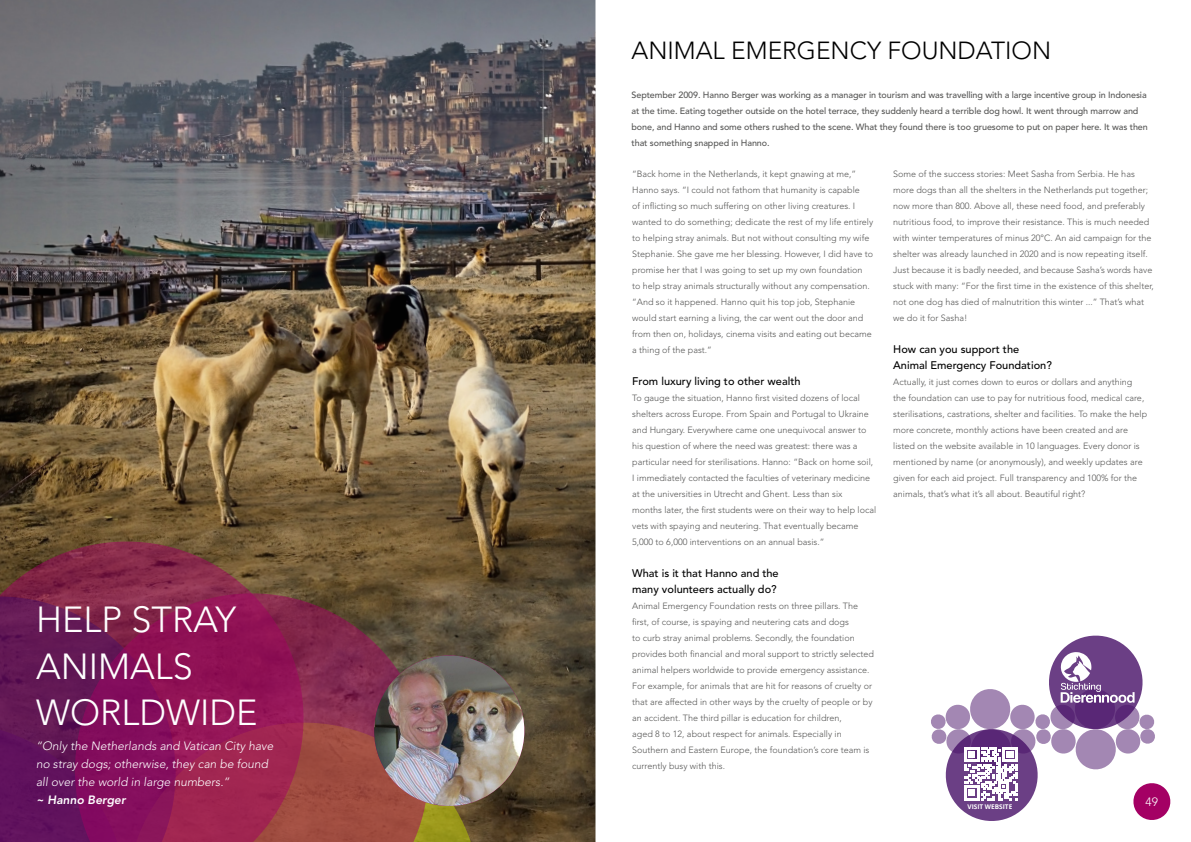
<style>
.page{position:relative;width:1191px;height:842px;background:#fff}
.page>*{position:absolute;margin:0;border:0;box-sizing:border-box;transform-origin:0 0}
.t1{font:300 36px/46px "Avenir LT Std";color:#fff}
.t2{font:300 24.6px "Avenir LT Std";color:#000}
.t3{font:300 12px/18px "Avenir LT Std";color:#fff}
.t4{font:800 12px "Avenir LT Std";color:#fff}
.t5{font:500 11px/16px "Avenir LT Std";color:#000}
.t6{font:300 9px/16px "Avenir LT Std";color:#575756}
.t7{font:500 9px/16px "Avenir LT Std";letter-spacing:-.01em;color:#575756}
.t8{font:700 6.5px "Open Sans";color:#fff}
</style>
<div class="page">
<img style="left:0;top:0;width:595px;height:842px">
<svg style="left:429px;top:813px;width:51px;height:29px"></svg>
<svg style="left:0;top:541px;width:303px;height:55px;background:#793b3f"></svg>
<svg style="left:0;top:596px;width:75px;height:246px;background:#621657"></svg>
<svg style="left:75px;top:593px;width:354px;height:249px;background:#8b244f"></svg>
<svg style="left:367px;top:648px;width:165px;height:165px;background:#6d4939"></svg>
<img style="left:373px;top:656px;width:152px;height:151px">
<svg style="left:931px;top:635px;width:240px;height:186px"></svg>
<h2 class="t2" style="left:631px;top:36px;width:421px">ANIMAL EMERGENCY FOUNDATION</h2>
<p class="t7" style="left:631px;top:87px;width:518px">September 2009. Hanno Berger was working as a manager in tourism and was travelling with a large incentive group in Indonesia at the time. Eating together outside on the hotel terrace, they suddenly heard a terrible dog howl. It went through marrow and bone, and Hanno and some others rushed to the scene. What they found there is too gruesome to put on paper here. It was then that something snapped in Hanno.</p>
<p class="t6" style="left:893px;top:166px;width:262px">Some of the success stories: Meet Sasha from Serbia. He has more dogs than all the shelters in the Netherlands put together; now more than 800. Above all, these need food, and preferably nutritious food, to improve their resistance. This is much needed with winter temperatures of minus 20°C. An aid campaign for the shelter was already launched in 2020 and is now repeating itself.<br>Just because it is badly needed, and because Sasha’s words have stuck with many: “For the first time in the existence of this shelter, not one dog has died of malnutrition this winter ...” That’s what we do it for Sasha!</p>
<p class="t5" style="left:893px;top:341px;width:160px">How can you support the<br>Animal Emergency Foundation?</p>
<p class="t6" style="left:893px;top:374px;width:255px">Actually, it just comes down to euros or dollars and anything the foundation can use to pay for nutritious food, medical care, sterilisations, castrations, shelter and facilities. To make the help more concrete, monthly actions have been created and are listed on the website available in 10 languages. Every donor is mentioned by name (or anonymously), and weekly updates are given for each aid project. Full transparency and 100% for the animals, that’s what it’s all about. Beautiful right?</p>
<p class="t6" style="left:632px;top:166px;width:243px">“Back home in the Netherlands, it kept gnawing at me,” Hanno says. “I could not fathom that humanity is capable<br>of inflicting so much suffering on other living creatures. I wanted to do something; dedicate the rest of my life entirely to helping stray animals. But not without consulting my wife Stephanie. She gave me her blessing. However, I did have to promise her that I was going to set up my own foundation<br>to help stray animals structurally without any compensation. “And so it happened. Hanno quit his top job, Stephanie would start earning a living, the car went out the door and from then on, holidays, cinema visits and eating out became a thing of the past.”</p>
<p class="t5" style="left:632px;top:373px;width:170px">From luxury living to other wealth</p>
<p class="t6" style="left:632px;top:390px;width:245px">To gauge the situation, Hanno first visited dozens of local shelters across Europe. From Spain and Portugal to Ukraine and Hungary. Everywhere came one unequivocal answer to his question of where the need was greatest: there was a particular need for sterilisations. Hanno: “Back on home soil, I immediately contacted the faculties of veterinary medicine at the universities in Utrecht and Ghent. Less than six<br>months later, the first students were on their way to help local vets with spaying and neutering. That eventually became 5,000 to 6,000 interventions on an annual basis.”</p>
<p class="t5" style="left:632px;top:565px;width:148px">What is it that Hanno and the many volunteers actually do?</p>
<p class="t6" style="left:632px;top:598px;width:243px">Animal Emergency Foundation rests on three pillars. The first, of course, is spaying and neutering cats and dogs<br>to curb stray animal problems. Secondly, the foundation provides both financial and moral support to strictly selected animal helpers worldwide to provide emergency assistance.<br>For example, for animals that are hit for reasons of cruelty or that are affected in other ways by the cruelty of people or by an accident. The third pillar is education for children,<br>aged 8 to 12, about respect for animals. Especially in Southern and Eastern Europe, the foundation’s core team is currently busy with this.</p>
<h1 class="t1" style="left:36px;top:597px;width:223px">HELP STRAY<br>ANIMALS<br>WORLDWIDE</h1>
<h3 class="t3" style="left:36px;top:737px;width:241px">“Only the Netherlands and Vatican City have no stray dogs; otherwise, they can be found all over the world in large numbers.”</h3>
<h3 class="t4" style="left:36px;top:793px;width:93px">~ Hanno Berger</h3>
<h3 class="t3" style="left:31px;top:793px;width:14px">48</h3>
<h3 class="t3" style="left:1145px;top:793px;width:14px">49</h3>
<p class="t8" style="left:967px;top:802px;width:46px">VISIT WEBSITE</p>
</div>
